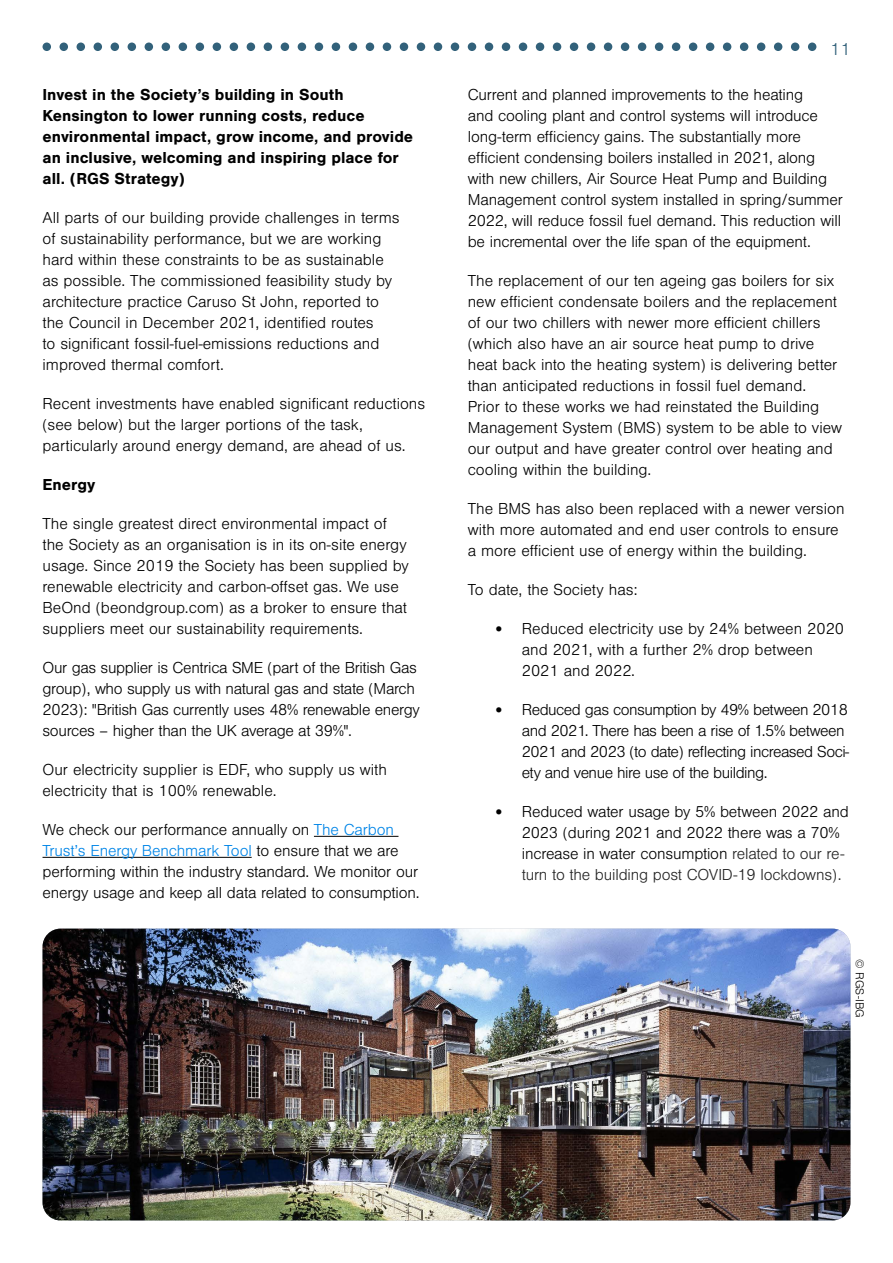
<style>
.page{position:relative;width:893px;height:1263px;background:#fff}
.page>*{position:absolute;margin:0;border:0;box-sizing:border-box;transform-origin:0 0}
.t1{font:300 18px "Nimbus San";color:#32617a}
.t2{font:300 16.5px/21px "Nimbus San";letter-spacing:-.005em;color:#000}
.t3{font:700 16.5px/21px "Nimbus San";color:#000}
.t4{font:300 16.5px/21px "Nimbus San";letter-spacing:-.03em;color:#000}
.t5{font:300 12px "Nimbus San";color:#000}
.s1{color:#0085e7}
.s2{font-family:"Calibri";font-weight:400}
.s3{color:#242424}
</style>
<div class="page">
<div style="left:43px;top:43px;width:8px;height:8px;background:#32617a;border-radius:50%"></div>
<div style="left:60px;top:43px;width:8px;height:8px;background:#32617a;border-radius:50%"></div>
<div style="left:77px;top:43px;width:8px;height:8px;background:#32617a;border-radius:50%"></div>
<div style="left:94px;top:43px;width:8px;height:8px;background:#32617a;border-radius:50%"></div>
<div style="left:128px;top:43px;width:8px;height:8px;background:#32617a;border-radius:50%"></div>
<div style="left:145px;top:43px;width:8px;height:8px;background:#32617a;border-radius:50%"></div>
<div style="left:162px;top:43px;width:8px;height:8px;background:#32617a;border-radius:50%"></div>
<div style="left:179px;top:43px;width:8px;height:8px;background:#32617a;border-radius:50%"></div>
<div style="left:349px;top:43px;width:8px;height:8px;background:#32617a;border-radius:50%"></div>
<div style="left:366px;top:43px;width:8px;height:8px;background:#32617a;border-radius:50%"></div>
<div style="left:383px;top:43px;width:8px;height:8px;background:#32617a;border-radius:50%"></div>
<div style="left:400px;top:43px;width:8px;height:8px;background:#32617a;border-radius:50%"></div>
<div style="left:434px;top:43px;width:8px;height:8px;background:#32617a;border-radius:50%"></div>
<div style="left:451px;top:43px;width:8px;height:8px;background:#32617a;border-radius:50%"></div>
<div style="left:468px;top:43px;width:8px;height:8px;background:#32617a;border-radius:50%"></div>
<div style="left:485px;top:43px;width:8px;height:8px;background:#32617a;border-radius:50%"></div>
<div style="left:111px;top:43px;width:8px;height:8px;background:#32617a;border-radius:50%"></div>
<div style="left:417px;top:43px;width:8px;height:8px;background:#32617a;border-radius:50%"></div>
<div style="left:196px;top:43px;width:8px;height:8px;background:#32617a;border-radius:50%"></div>
<div style="left:213px;top:43px;width:8px;height:8px;background:#32617a;border-radius:50%"></div>
<div style="left:230px;top:43px;width:8px;height:8px;background:#32617a;border-radius:50%"></div>
<div style="left:247px;top:43px;width:8px;height:8px;background:#32617a;border-radius:50%"></div>
<div style="left:281px;top:43px;width:8px;height:8px;background:#32617a;border-radius:50%"></div>
<div style="left:298px;top:43px;width:8px;height:8px;background:#32617a;border-radius:50%"></div>
<div style="left:315px;top:43px;width:8px;height:8px;background:#32617a;border-radius:50%"></div>
<div style="left:332px;top:43px;width:8px;height:8px;background:#32617a;border-radius:50%"></div>
<div style="left:264px;top:43px;width:8px;height:8px;background:#32617a;border-radius:50%"></div>
<div style="left:502px;top:43px;width:8px;height:8px;background:#32617a;border-radius:50%"></div>
<div style="left:519px;top:43px;width:8px;height:8px;background:#32617a;border-radius:50%"></div>
<div style="left:536px;top:43px;width:8px;height:8px;background:#32617a;border-radius:50%"></div>
<div style="left:553px;top:43px;width:8px;height:8px;background:#32617a;border-radius:50%"></div>
<div style="left:587px;top:43px;width:8px;height:8px;background:#32617a;border-radius:50%"></div>
<div style="left:604px;top:43px;width:8px;height:8px;background:#32617a;border-radius:50%"></div>
<div style="left:621px;top:43px;width:8px;height:8px;background:#32617a;border-radius:50%"></div>
<div style="left:638px;top:43px;width:8px;height:8px;background:#32617a;border-radius:50%"></div>
<div style="left:570px;top:43px;width:8px;height:8px;background:#32617a;border-radius:50%"></div>
<div style="left:655px;top:43px;width:8px;height:8px;background:#32617a;border-radius:50%"></div>
<div style="left:672px;top:43px;width:8px;height:8px;background:#32617a;border-radius:50%"></div>
<div style="left:689px;top:43px;width:8px;height:8px;background:#32617a;border-radius:50%"></div>
<div style="left:706px;top:43px;width:8px;height:8px;background:#32617a;border-radius:50%"></div>
<div style="left:740px;top:43px;width:8px;height:8px;background:#32617a;border-radius:50%"></div>
<div style="left:757px;top:43px;width:8px;height:8px;background:#32617a;border-radius:50%"></div>
<div style="left:774px;top:43px;width:8px;height:8px;background:#32617a;border-radius:50%"></div>
<div style="left:791px;top:43px;width:8px;height:8px;background:#32617a;border-radius:50%"></div>
<div style="left:723px;top:43px;width:8px;height:8px;background:#32617a;border-radius:50%"></div>
<div style="left:808px;top:43px;width:8px;height:8px;background:#32617a;border-radius:50%"></div>
<hr style="left:314px;top:836px;width:84px;height:1px;background:#000">
<hr style="left:43px;top:857px;width:209px;height:1px;background:#000">
<img style="left:43px;top:929px;width:807px;height:291px">
<p class="t3" style="left:43px;top:84px;width:372px">Invest in the Society’s building in South Kensington to lower running costs, reduce environmental impact, grow income, and provide an inclusive, welcoming and inspiring place for all. (RGS Strategy)</p>
<p class="t2" style="left:43px;top:207px;width:359px">All parts of our building provide challenges in terms of sustainability performance, but we are working hard within these constraints to be as sustainable as possible. The commissioned feasibility study by architecture practice Caruso St John, reported to the Council in December 2021, identified routes<br>to significant fossil-fuel-emissions reductions and improved thermal comfort.</p>
<p class="t2" style="left:43px;top:393px;width:384px">Recent investments have enabled significant reductions (see below) but the larger portions of the task, particularly around energy demand, are ahead of us.</p>
<p class="t3" style="left:43px;top:474px;width:54px">Energy</p>
<p class="t2" style="left:43px;top:513px;width:368px">The single greatest direct environmental impact of the Society as an organisation is in its on-site energy usage. Since 2019 the Society has been supplied by renewable electricity and carbon-offset gas. We use BeOnd (beondgroup.com) as a broker to ensure that suppliers meet our sustainability requirements.</p>
<p class="t2" style="left:43px;top:657px;width:379px">Our gas supplier is Centrica SME (part of the British Gas group), who supply us with natural gas and state (March 2023): "British Gas currently uses 48% renewable energy sources – higher than the UK average at 39%".</p>
<p class="t2" style="left:43px;top:759px;width:346px">Our electricity supplier is EDF, who supply us with electricity that is 100% renewable.</p>
<p class="t2" style="left:43px;top:819px;width:379px">We check our performance annually on <span class="s1">The Carbon Trust’s Energy Benchmark Tool</span> to ensure that we are performing within the industry standard. We monitor our energy usage and keep all data related to consumption.</p>
<p class="t1" style="left:830px;top:39px;width:22px">11</p>
<p class="t2" style="left:468px;top:84px;width:377px">Current and planned improvements to the heating<br>and cooling plant and control systems will introduce long-term efficiency gains. The substantially more efficient condensing boilers installed in 2021, along with new chillers, Air Source Heat Pump and Building Management control system installed in spring/summer 2022, will reduce fossil fuel demand. This reduction will be incremental over the life span of the equipment.</p>
<p class="t2" style="left:468px;top:270px;width:376px">The replacement of our ten ageing gas boilers for six new efficient condensate boilers and the replacement of our two chillers with newer more efficient chillers (which also have an air source heat pump to drive heat back into the heating system) is delivering better than anticipated reductions in fossil fuel demand.<br>Prior to these works we had reinstated the Building Management System (BMS) system to be able to view our output and have greater control over heating and cooling within the building.</p>
<p class="t2" style="left:468px;top:498px;width:378px">The BMS has also been replaced with a newer version with more automated and end user controls to ensure a more efficient use of energy within the building.</p>
<p class="t2" style="left:468px;top:579px;width:171px">To date, the Society has:</p>
<p class="t2" style="left:522px;top:618px;width:324px;text-indent:-27px"><span class="s2">•</span> Reduced electricity use by 24% between 2020 and 2021, with a further 2% drop between<br>2021 and 2022.</p>
<p class="t4" style="left:522px;top:699px;width:329px;text-indent:-27px"><span class="s2">•</span> Reduced gas consumption by 49% between 2018 and 2021. There has been a rise of 1.5% between 2021 and 2023 (to date) reflecting increased Soci&shy;ety and venue hire use of the building.</p>
<p class="t2" style="left:522px;top:801px;width:328px;text-indent:-27px"><span class="s2">•</span> Reduced water usage by 5% between 2022 and 2023 (during 2021 and 2022 there was a 70% increase in water consumption <span class="s3">related to our re&shy;turn to the building post COVID-19 lockdowns).</span></p>
<p class="t5" style="left:866px;top:959px;width:60px;rotate:90deg">© RGS-IBG</p>
</div>
